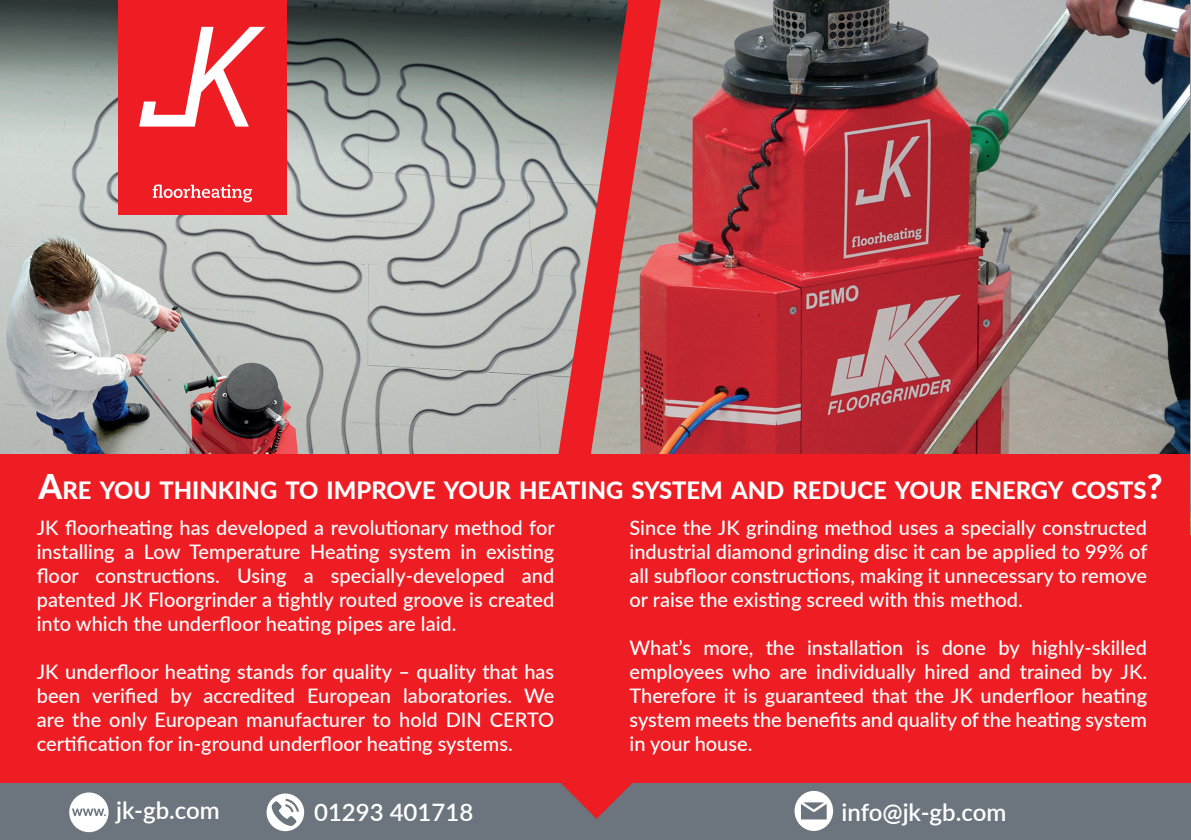
<style>
.page{position:relative;width:1191px;height:840px;background:#fff}
.page>*{position:absolute;margin:0;border:0;box-sizing:border-box;transform-origin:0 0}
.t1{font:600 24px "Lato";color:#fff}
.t2{font:800 23.8px "Lato";color:#fff}
.t3{font:500 20px/24px "Lato";color:#fff;text-align:justify}
.s1{font-size:34px}
</style>
<div class="page">
<img style="left:0;top:0;width:1190px;height:454px">
<div style="left:0;top:740px;width:1191px;height:99px;background:#6c757d"></div>
<svg style="left:535px;top:782px;width:120px;height:36px"></svg>
<div style="left:0;top:454px;width:1191px;height:328px;background:#ee1d23"></div>
<svg style="left:545px;top:0;width:115px;height:454px;background:#b37170"></svg>
<img style="left:1190px;top:0;width:1px;height:534px">
<svg style="left:69px;top:792px;width:40px;height:39px"></svg>
<svg style="left:266px;top:793px;width:38px;height:37px"></svg>
<svg style="left:794px;top:790px;width:39px;height:40px"></svg>
<div style="left:118px;top:0;width:169px;height:214px;background:#ee1d23"></div>
<svg style="left:139px;top:27px;width:126px;height:99px"></svg>
<svg style="left:153px;top:184px;width:99px;height:18px"></svg>
<p class="t2" style="left:39px;top:472px;width:1125px"><span class="s1">A</span>RE YOU THINKING TO IMPROVE YOUR HEATING SYSTEM AND REDUCE YOUR ENERGY COSTS<span class="s1">?</span></p>
<p class="t3" style="left:629px;top:514px;width:519px">Since the JK grinding method uses a specially constructed industrial diamond grinding disc it can be applied to 99% of all subfloor constructions, making it unnecessary to remove or raise the existing screed with this method.</p>
<p class="t3" style="left:629px;top:634px;width:519px">What’s more, the installation is done by highly-skilled employees who are individually hired and trained by JK.<br>Therefore it is guaranteed that the JK underfloor heating system meets the benefits and quality of the heating system in your house.</p>
<p class="t3" style="left:37px;top:514px;width:519px">JK floorheating has developed a revolutionary method for installing a Low Temperature Heating system in existing floor constructions. Using a specially-developed and patented JK Floorgrinder a tightly routed groove is created into which the underfloor heating pipes are laid.</p>
<p class="t3" style="left:37px;top:658px;width:519px">JK underfloor heating stands for quality – quality that has been verified by accredited European laboratories. We are the only European manufacturer to hold DIN CERTO certification for in-ground underfloor heating systems.</p>
<p class="t1" style="left:116px;top:792px;width:105px">jk-gb.com</p>
<p class="t1" style="left:314px;top:794px;width:161px">01293 401718</p>
<p class="t1" style="left:841px;top:794px;width:166px">info@jk-gb.com</p>
</div>
